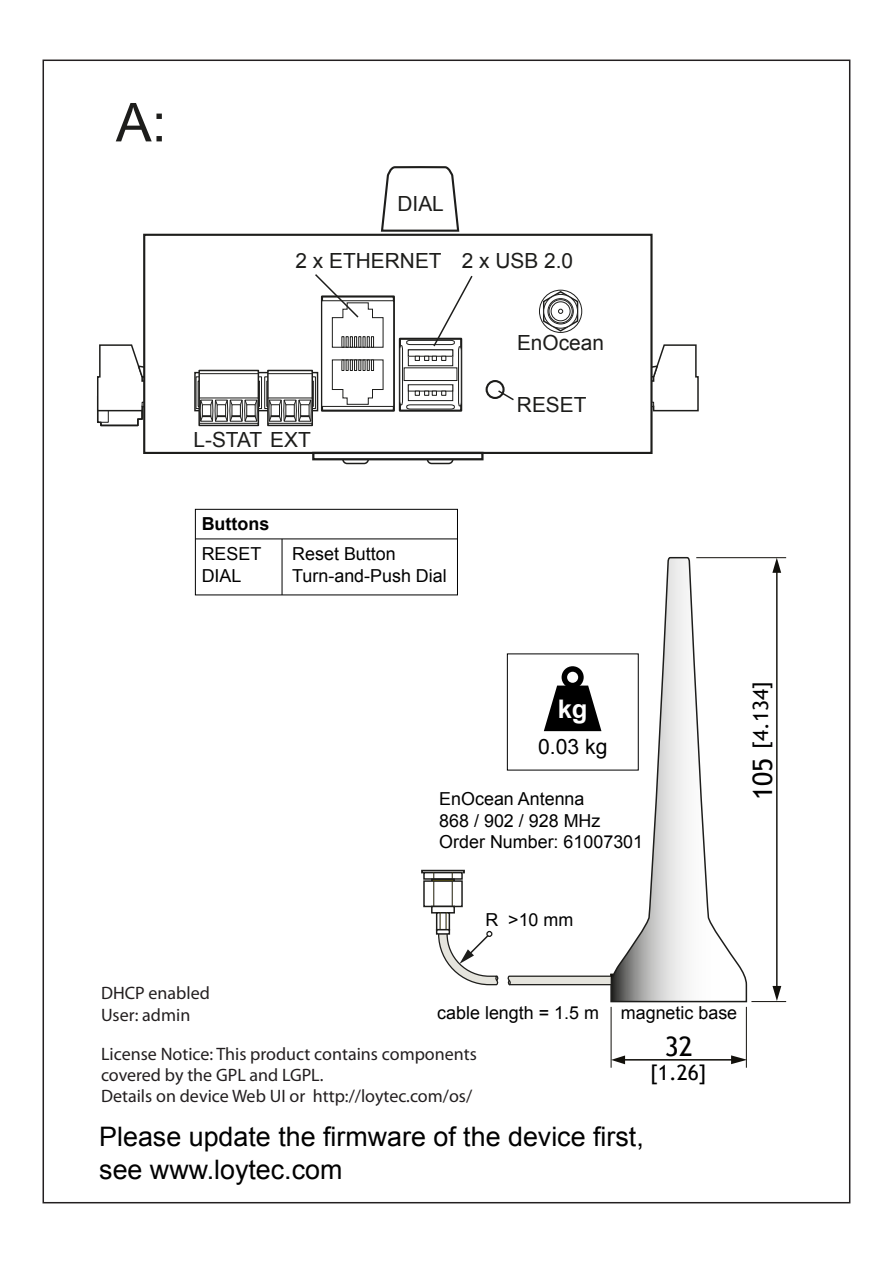
<style>
.page{position:relative;width:893px;height:1263px;background:#fff}
.page>*{position:absolute;margin:0;border:0;box-sizing:border-box;transform-origin:0 0}
.t1{font:53.7px "Arial";color:#1d1d1b}
.t2{font:26.85px/32.2px "Arial";color:#000}
.t3{font:26.85px "Trebuchet MS";color:#000}
.t4{font:700 25.65px "Arial";color:#fff}
.t5{font:21.15px "Trebuchet MS";color:#000}
.t6{font:21.15px "Arial";color:#000}
.t7{font:20.85px "Arial";color:#1d1d1b}
.t8{font:18px/21px "Myriad Pro";color:#231f20}
.t9{font:17.85px/21.5px "Arial";color:#000}
.t10{font:700 17.85px "Arial";color:#000}
.s1{font-size:26.85px}
</style>
<div class="page">
<svg style="left:96px;top:344px;width:47px;height:83px"></svg>
<div style="left:142px;top:402px;width:36px;height:5px;border:1px solid #1d1d1b"></div>
<svg style="left:653px;top:344px;width:46px;height:68px"></svg>
<div style="left:618px;top:402px;width:36px;height:5px;border:1px solid #1d1d1b"></div>
<div style="left:144px;top:235px;width:507px;height:218px;background:#fff"></div>
<div style="left:143px;top:234px;width:510px;height:220px;border:2px solid #1d1d1b"></div>
<div style="left:321px;top:295px;width:74px;height:117px;border:2px solid #1d1d1b"></div>
<div style="left:322px;top:301px;width:72px;height:105px;background:#fff"></div>
<div style="left:321px;top:300px;width:73px;height:107px;border:1px solid #1d1d1b"></div>
<svg style="left:332px;top:359px;width:51px;height:46px"></svg>
<div style="left:399px;top:338px;width:63px;height:74px;border:2px solid #1d1d1b"></div>
<svg style="left:380px;top:166px;width:80px;height:66px"></svg>
<svg style="left:539px;top:290px;width:43px;height:42px"></svg>
<div style="left:539px;top:290px;width:43px;height:43px;border:1px solid #1d1d1b;border-radius:50%"></div>
<svg style="left:542px;top:290px;width:37px;height:42px"></svg>
<div style="left:547px;top:298px;width:27px;height:26px;border:1px solid #1d1d1b;border-radius:50%"></div>
<div style="left:486px;top:380px;width:19px;height:19px;border:2px solid #1d1d1b;border-radius:50%"></div>
<div style="left:194px;top:372px;width:124px;height:39px;border:1px solid #1d1d1b"></div>
<div style="left:264px;top:376px;width:52px;height:33px;border:1px solid #1d1d1b"></div>
<div style="left:196px;top:376px;width:66px;height:33px;border:1px solid #1d1d1b"></div>
<svg style="left:269px;top:372px;width:42px;height:51px"></svg>
<div style="left:267px;top:370px;width:46px;height:56px;border:1px solid #1d1d1b"></div>
<svg style="left:266px;top:376px;width:48px;height:46px"></svg>
<hr style="left:268px;top:373px;width:44px;height:1px;background:#1d1d1b">
<hr style="left:268px;top:397px;width:44px;height:1px;background:#1d1d1b">
<hr style="left:268px;top:423px;width:44px;height:1px;background:#1d1d1b">
<svg style="left:200px;top:372px;width:57px;height:51px"></svg>
<div style="left:198px;top:370px;width:61px;height:56px;border:1px solid #1d1d1b"></div>
<svg style="left:197px;top:376px;width:63px;height:46px"></svg>
<hr style="left:199px;top:373px;width:59px;height:1px;background:#1d1d1b">
<hr style="left:199px;top:397px;width:59px;height:1px;background:#1d1d1b">
<hr style="left:199px;top:423px;width:59px;height:1px;background:#1d1d1b">
<svg style="left:341px;top:460px;width:29px;height:5px"></svg>
<svg style="left:426px;top:460px;width:28px;height:5px"></svg>
<div style="left:312px;top:452px;width:172px;height:8px;border:2px solid #1d1d1b"></div>
<svg style="left:315px;top:274px;width:68px;height:74px"></svg>
<svg style="left:399px;top:275px;width:74px;height:135px"></svg>
<svg style="left:496px;top:389px;width:18px;height:12px"></svg>
<div style="left:195px;top:509px;width:263px;height:86px;border:1px solid #000"></div>
<hr style="left:195px;top:538px;width:262px;height:1px;background:#000">
<hr style="left:282px;top:539px;width:1px;height:56px;background:#000">
<svg style="left:544px;top:666px;width:57px;height:65px"></svg>
<div style="left:507px;top:653px;width:132px;height:117px;border:1px solid #000"></div>
<div style="left:421px;top:870px;width:44px;height:3px;border:1px solid #1d1d1b"></div>
<div style="left:423px;top:872px;width:40px;height:8px;border:1px solid #1d1d1b"></div>
<div style="left:431px;top:878px;width:24px;height:4px;border:1px solid #1d1d1b"></div>
<div style="left:423px;top:880px;width:40px;height:27px;border:1px solid #1d1d1b"></div>
<svg style="left:433px;top:873px;width:1px;height:33px"></svg>
<svg style="left:452px;top:873px;width:1px;height:33px"></svg>
<div style="left:431px;top:906px;width:24px;height:7px;border:1px solid #1d1d1b"></div>
<div style="left:436px;top:912px;width:14px;height:18px;border:1px solid #1d1d1b"></div>
<div style="left:436px;top:929px;width:14px;height:6px;border:1px solid #1d1d1b"></div>
<svg style="left:437px;top:913px;width:62px;height:73px"></svg>
<svg style="left:610px;top:556px;width:138px;height:447px"></svg>
<svg style="left:507px;top:974px;width:108px;height:12px"></svg>
<hr style="left:751px;top:1001px;width:35px;height:1px;background:#12100b">
<hr style="left:696px;top:557px;width:90px;height:1px;background:#12100b">
<hr style="left:776px;top:570px;width:2px;height:419px;background:#12100b">
<svg style="left:772px;top:558px;width:9px;height:15px"></svg>
<svg style="left:772px;top:986px;width:9px;height:15px"></svg>
<hr style="left:611px;top:1007px;width:1px;height:61px;background:#12100b">
<hr style="left:746px;top:1007px;width:1px;height:61px;background:#12100b">
<hr style="left:623px;top:1059px;width:110px;height:1px;background:#12100b">
<svg style="left:731px;top:1055px;width:16px;height:9px"></svg>
<svg style="left:611px;top:1055px;width:14px;height:9px"></svg>
<h1 class="t1" style="left:116px;top:87px;width:52px">A:</h1>
<p class="t7" style="left:397px;top:190px;width:48px">DIAL</p>
<p class="t7" style="left:295px;top:247px;width:279px">2 x ETHERNET 2 x USB 2.0</p>
<p class="t7" style="left:517px;top:329px;width:89px">EnOcean</p>
<p class="t7" style="left:193px;top:426px;width:119px">L-STAT EXT</p>
<p class="t10" style="left:202px;top:512px;width:69px">Buttons</p>
<p class="t9" style="left:202px;top:544px;width:61px">RESET</p>
<p class="t9" style="left:292px;top:544px;width:105px">Reset Button</p>
<p class="t9" style="left:202px;top:565px;width:41px">DIAL</p>
<p class="t9" style="left:292px;top:565px;width:156px">Turn-and-Push Dial</p>
<p class="t7" style="left:517px;top:391px;width:71px">RESET</p>
<h3 class="t4" style="left:558px;top:691px;width:31px">kg</h3>
<p class="t6" style="left:538px;top:733px;width:71px">0.03 kg</p>
<p class="t9" style="left:439px;top:789px;width:205px">EnOcean Antenna<br>868 / 902 / 928 MHz<br>Order Number: 61007301</p>
<p class="t5" style="left:748px;top:800px;width:120px;rotate:-90deg"><span class="s1">105</span> [4.134]</p>
<p class="t9" style="left:485px;top:909px;width:90px">R &gt;10 mm</p>
<p class="t8" style="left:101px;top:982px;width:110px;line-height:21.6px">DHCP enabled<br>User: admin</p>
<p class="t8" style="left:101px;top:1043px;width:377px">License Notice: This product contains components covered by the GPL and LGPL.<br>Details on device Web UI or http://loytec.com/os/</p>
<p class="t9" style="left:437px;top:1002px;width:301px">cable length = 1.5 m magnetic base</p>
<h2 class="t3" style="left:665px;top:1030px;width:30px">32</h2>
<p class="t5" style="left:650px;top:1060px;width:58px">[1.26]</p>
<h2 class="t2" style="left:99px;top:1121px;width:546px">Please update the firmware of the device first, see www.loytec.com</h2>
</div>
